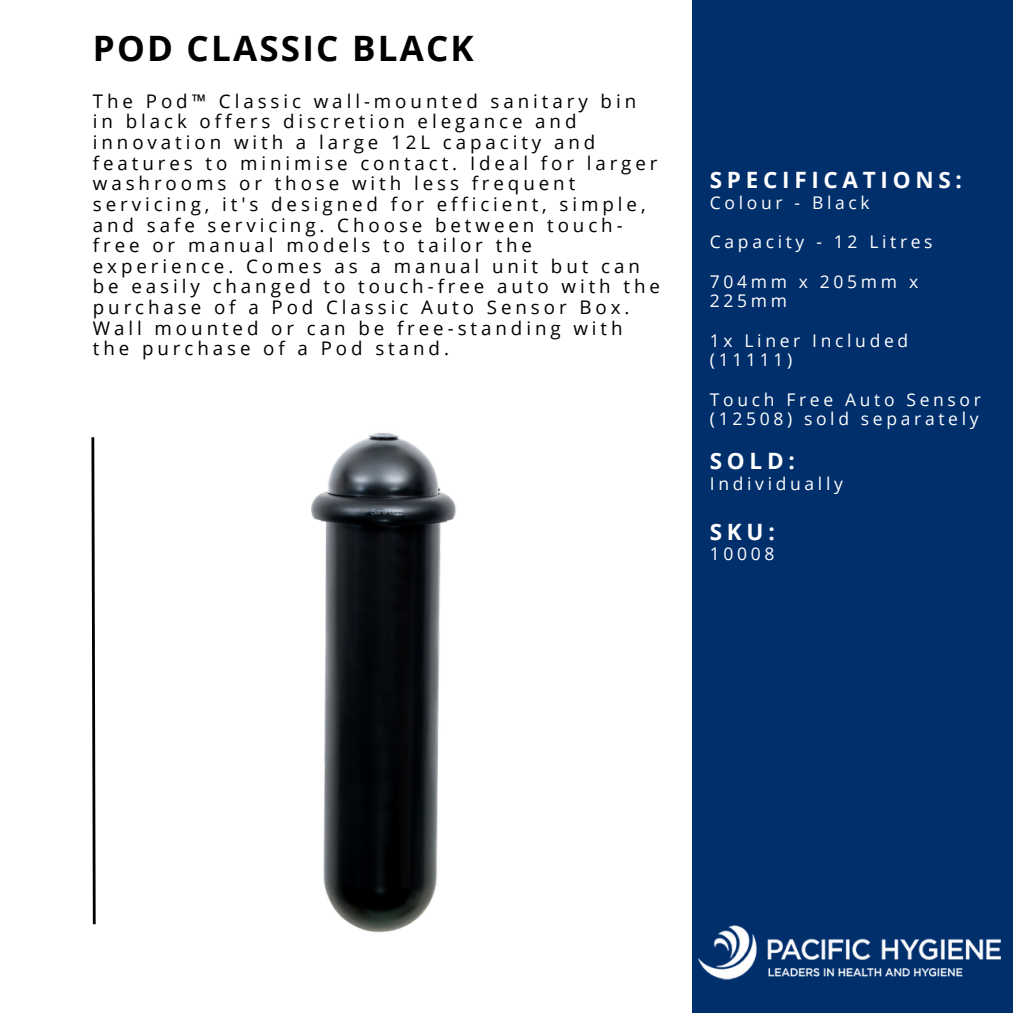
<style>
.page{position:relative;width:1013px;height:1013px;background:#fff}
.page>*{position:absolute;margin:0;border:0;box-sizing:border-box;transform-origin:0 0}
.t1{font:700 35px "Open Sans";letter-spacing:.065em;color:#000}
.t2{font:700 22.5px "Open Sans";letter-spacing:.21em;color:#fff}
.t3{font:18.75px/20.6px "Open Sans";letter-spacing:.21em;color:#000}
.t4{font:17.5px/19.8px "Open Sans";letter-spacing:.21em;color:#fff}
</style>
<div class="page">
<div style="left:0;top:0;width:1012px;height:1012px;background:#002f6c"></div>
<div style="left:0;top:0;width:691px;height:1012px;background:#fff"></div>
<svg style="left:91px;top:437px;width:5px;height:488px"></svg>
<img style="left:691px;top:921px;width:310px;height:61px">
<img style="left:311px;top:432px;width:145px;height:501px">
<p class="t1" style="left:93px;top:23px;width:382px">POD CLASSIC BLACK</p>
<p class="t3" style="left:93px;top:90px;width:568px">The Pod™ Classic wall-mounted sanitary bin in black offers discretion elegance and innovation with a large 12L capacity and features to minimise contact. Ideal for larger washrooms or those with less frequent servicing, it's designed for efficient, simple, and safe servicing. Choose between touch&shy;free or manual models to tailor the experience. Comes as a manual unit but can be easily changed to touch-free auto with the purchase of a Pod Classic Auto Sensor Box.<br>Wall mounted or can be free-standing with the purchase of a Pod stand.</p>
<h2 class="t2" style="left:710px;top:164px;width:253px">SPECIFICATIONS:</h2>
<h2 class="t4" style="left:710px;top:192px;width:161px">Colour - Black</h2>
<p class="t4" style="left:710px;top:231px;width:224px">Capacity - 12 Litres</p>
<p class="t4" style="left:710px;top:271px;width:210px">704mm x 205mm x<br>225mm</p>
<p class="t4" style="left:710px;top:330px;width:200px">1x Liner Included (11111)</p>
<p class="t4" style="left:710px;top:389px;width:273px">Touch Free Auto Sensor (12508) sold separately</p>
<p class="t2" style="left:710px;top:445px;width:86px">SOLD:</p>
<p class="t4" style="left:710px;top:473px;width:134px">Individually</p>
<h3 class="t2" style="left:710px;top:516px;width:66px">SKU:</h3>
<h3 class="t4" style="left:710px;top:544px;width:66px">10008</h3>
</div>
